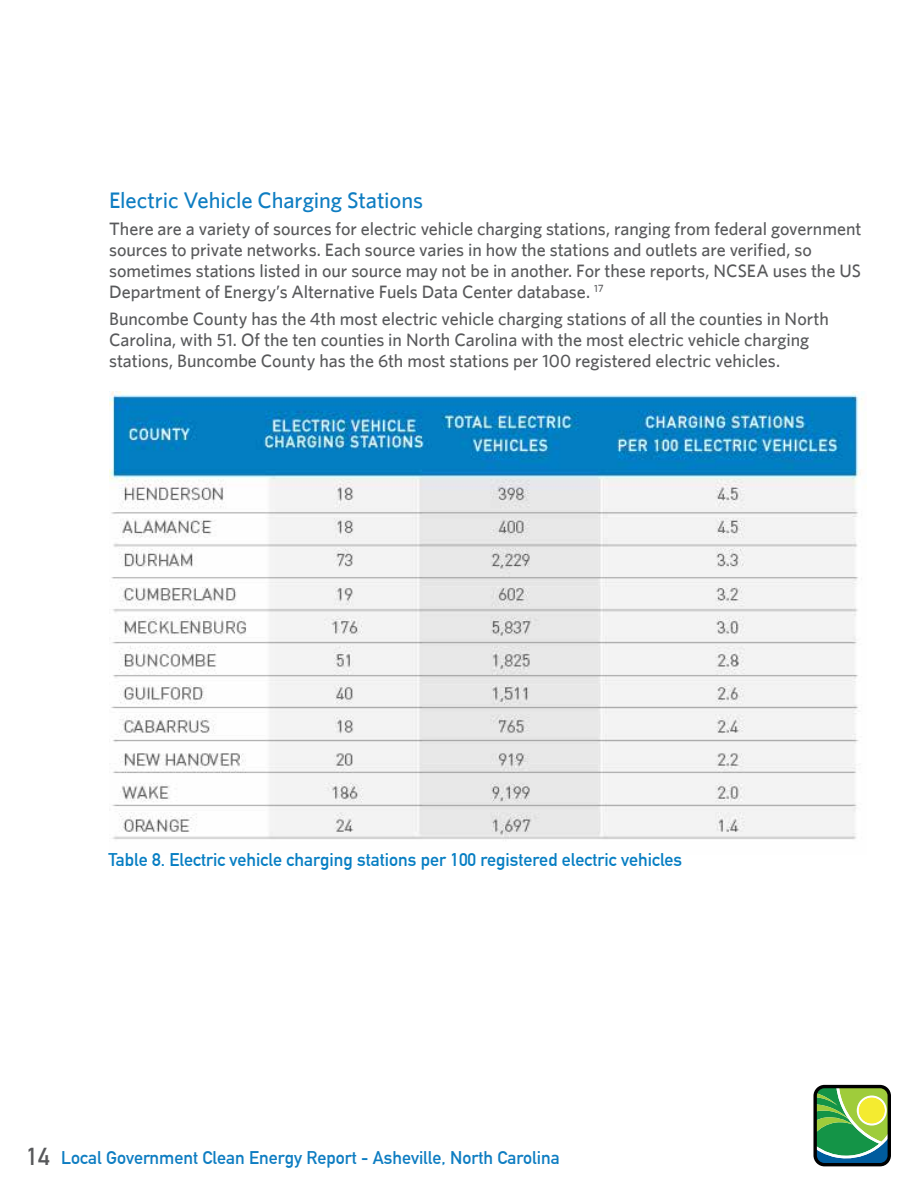
<style>
.page{position:relative;width:918px;height:1188px;background:#fff}
.page>*{position:absolute;margin:0;border:0;box-sizing:border-box;transform-origin:0 0}
.t1{font:500 22.5px "Whitney";letter-spacing:-.005em;color:#0e7dc2}
.t2{font:500 18px/21px "Whitney";letter-spacing:-.005em;color:#58595b}
.t3{font:700 18px "DIN Alternate";color:#077ec3}
.t4{font:700 18px "DIN Alternate";color:#0e7dc2}
.s1{font-size:24px;color:#58595b}
</style>
<div class="page">
<svg style="left:813px;top:1085px;width:78px;height:81px;background:#5f9956"></svg>
<img style="left:109px;top:392px;width:754px;height:448px">
<p class="t1" style="left:109px;top:187px;width:316px">Electric Vehicle Charging Stations</p>
<p class="t2" style="left:109px;top:218px;width:754px">There are a variety of sources for electric vehicle charging stations, ranging from federal government sources to private networks. Each source varies in how the stations and outlets are verified, so sometimes stations listed in our source may not be in another. For these reports, NCSEA uses the US Department of Energy’s Alternative Fuels Data Center database. <sup>17</sup></p>
<p class="t2" style="left:109px;top:308px;width:721px">Buncombe County has the 4th most electric vehicle charging stations of all the counties in North<br>Carolina, with 51. Of the ten counties in North Carolina with the most electric vehicle charging stations, Buncombe County has the 6th most stations per 100 registered electric vehicles.</p>
<p class="t3" style="left:109px;top:846px;width:575px">Table 8. Electric vehicle charging stations per 100 registered electric vehicles</p>
<p class="t4" style="left:27px;top:1144px;width:535px"><span class="s1">14</span> Local Government Clean Energy Report - Asheville, North Carolina</p>
</div>
